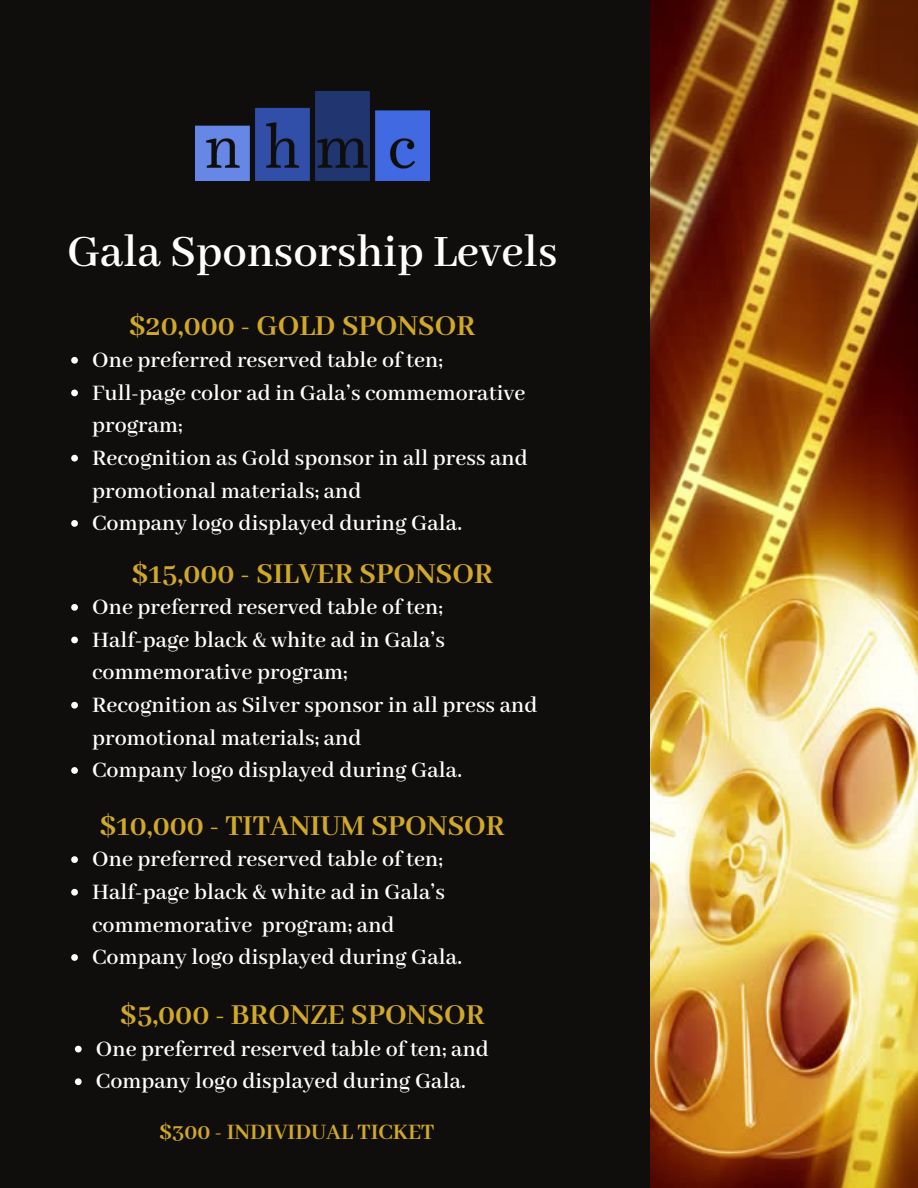
<style>
.page{position:relative;width:918px;height:1188px;background:#0f0e0c}
.page>*{position:absolute;margin:0;border:0;box-sizing:border-box;transform-origin:0 0}
.t1{font:600 48.75px "Abhaya Libre";color:#fff}
.t2{font:700 31.5px "Abhaya Libre";color:#d1a827}
.t3{font:600 24px/32.7px "Abhaya Libre";color:#fff}
.t4{font:700 24px "Abhaya Libre";color:#d1a827}
</style>
<div class="page">
<img style="left:195px;top:92px;width:234px;height:89px">
<img style="left:651px;top:0;width:267px;height:1188px">
<svg style="left:71px;top:357px;width:7px;height:7px"></svg>
<svg style="left:71px;top:390px;width:7px;height:6px"></svg>
<svg style="left:71px;top:455px;width:7px;height:7px"></svg>
<svg style="left:71px;top:520px;width:7px;height:7px"></svg>
<svg style="left:71px;top:856px;width:7px;height:7px"></svg>
<svg style="left:71px;top:889px;width:7px;height:7px"></svg>
<svg style="left:71px;top:954px;width:7px;height:7px"></svg>
<svg style="left:71px;top:604px;width:7px;height:7px"></svg>
<svg style="left:71px;top:637px;width:7px;height:6px"></svg>
<svg style="left:71px;top:702px;width:7px;height:7px"></svg>
<svg style="left:71px;top:767px;width:7px;height:7px"></svg>
<svg style="left:75px;top:1046px;width:7px;height:6px"></svg>
<svg style="left:75px;top:1078px;width:7px;height:7px"></svg>
<h1 class="t1" style="left:67px;top:225px;width:492px">Gala Sponsorship Levels</h1>
<h2 class="t2" style="left:129px;top:309px;width:348px">$20,000 - GOLD SPONSOR</h2>
<p class="t3" style="left:92px;top:345px;width:437px">One preferred reserved table of ten; Full-page color ad in Gala’s commemorative program;<br>Recognition as Gold sponsor in all press and promotional materials; and<br>Company logo displayed during Gala.</p>
<h2 class="t2" style="left:132px;top:556px;width:363px">$15,000 - SILVER SPONSOR</h2>
<p class="t3" style="left:92px;top:592px;width:447px">One preferred reserved table of ten; Half-page black &amp; white ad in Gala’s commemorative program;<br>Recognition as Silver sponsor in all press and promotional materials; and<br>Company logo displayed during Gala.</p>
<h2 class="t2" style="left:99px;top:808px;width:407px">$10,000 - TITANIUM SPONSOR</h2>
<p class="t3" style="left:92px;top:844px;width:371px">One preferred reserved table of ten; Half-page black &amp; white ad in Gala’s commemorative program; and Company logo displayed during Gala.</p>
<h2 class="t2" style="left:120px;top:998px;width:366px">$5,000 - BRONZE SPONSOR</h2>
<p class="t3" style="left:96px;top:1034px;width:395px">One preferred reserved table of ten; and<br>Company logo displayed during Gala.</p>
<p class="t4" style="left:159px;top:1118px;width:277px">$300 - INDIVIDUAL TICKET</p>
</div>
